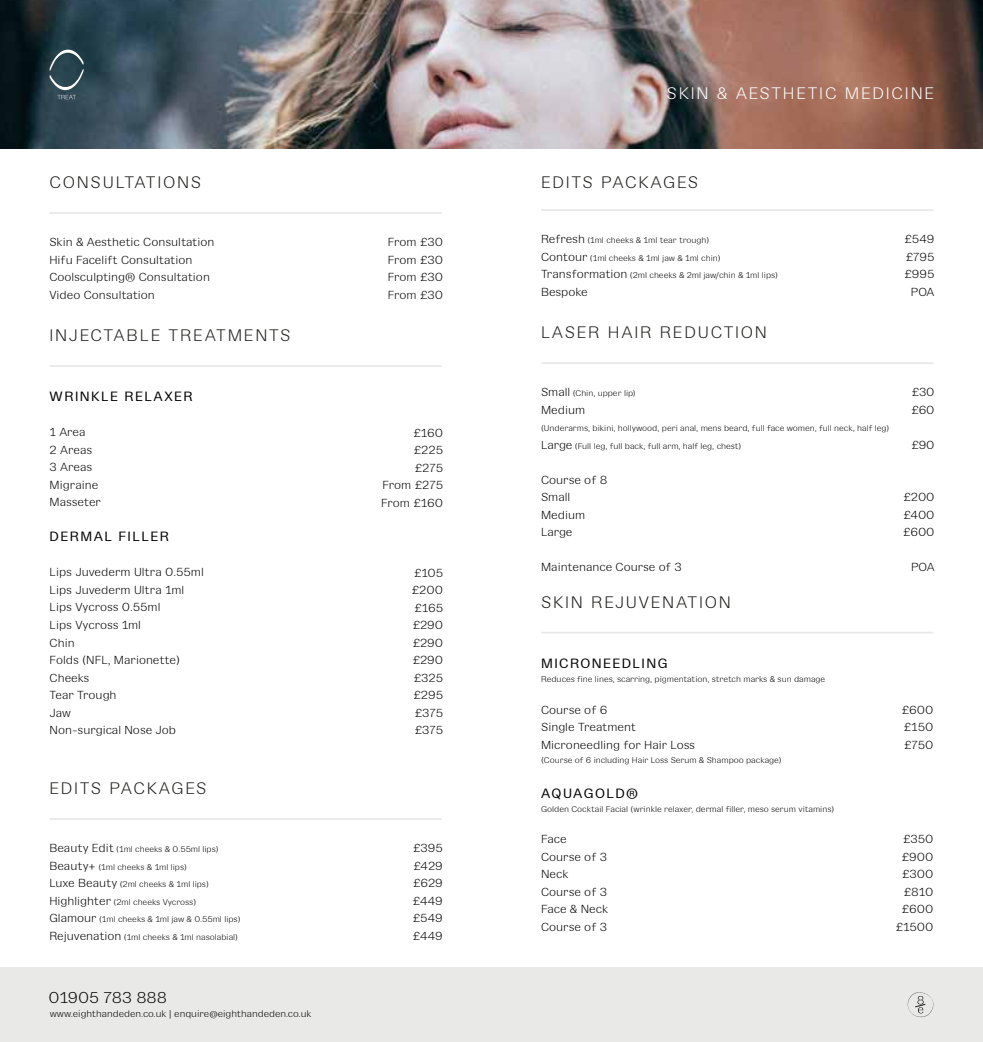
<style>
.page{position:relative;width:983px;height:1042px;background:#fff}
.page>*{position:absolute;margin:0;border:0;box-sizing:border-box;transform-origin:0 0}
.t1{font:300 17.5px "Gangster Grotesk";letter-spacing:.1em;color:#1d1d1b}
.t2{font:300 17.5px "Gangster Grotesk";letter-spacing:.1em;color:#fff}
.t3{font:300 16.45px "Gangster Grotesk";color:#010000}
.t4{font:14px "Gangster Grotesk";letter-spacing:.1em;color:#000}
.t5{font:300 12.25px/17.5px "Gangster Grotesk";color:#000}
.t6{font:300 9.97px "Gangster Grotesk";color:#010000}
.t7{font:300 8.75px/17.5px "Gangster Grotesk";color:#000}
.s1{font-size:12.25px}
</style>
<div class="page">
<img style="left:0;top:0;width:982px;height:149px">
<svg style="left:49px;top:49px;width:35px;height:50px"></svg>
<hr style="left:541px;top:362px;width:392px;height:2px;background:#e9e9e8">
<hr style="left:541px;top:632px;width:392px;height:1px;background:#e9e9e8">
<hr style="left:49px;top:365px;width:392px;height:2px;background:#e9e9e8">
<hr style="left:49px;top:818px;width:392px;height:2px;background:#e9e9e8">
<hr style="left:541px;top:209px;width:392px;height:2px;background:#e9e9e8">
<hr style="left:49px;top:212px;width:392px;height:2px;background:#e9e9e8">
<div style="left:0;top:967px;width:982px;height:75px;background:#e9e9e8"></div>
<svg style="left:907px;top:992px;width:27px;height:26px"></svg>
<h1 class="t2" style="left:666px;top:81px;width:269px">SKIN &amp; AESTHETIC MEDICINE</h1>
<h1 class="t1" style="left:49px;top:170px;width:153px">CONSULTATIONS</h1>
<h1 class="t1" style="left:541px;top:170px;width:159px">EDITS PACKAGES</h1>
<h3 class="t5" style="left:49px;top:232px;width:166px">Skin &amp; Aesthetic Consultation<br>Hifu Facelift Consultation<br>Coolsculpting® Consultation<br>Video Consultation</h3>
<h3 class="t5" style="left:387px;top:232px;width:57px;text-align:justify">From £30<br>From £30<br>From £30<br>From £30</h3>
<p class="t7" style="left:541px;top:231px;width:238px"><span class="s1">Refresh</span> (1ml cheeks &amp; 1ml tear trough)<br><span class="s1">Contour</span> (1ml cheeks &amp; 1ml jaw &amp; 1ml chin)<br><span class="s1">Transformation</span> (2ml cheeks &amp; 2ml jaw/chin &amp; 1ml lips)</p>
<h3 class="t5" style="left:541px;top:282px;width:48px">Bespoke</h3>
<h3 class="t5" style="left:903px;top:230px;width:32px;text-align:center">£549 £795 £995<br>POA</h3>
<h1 class="t1" style="left:49px;top:323px;width:243px">INJECTABLE TREATMENTS</h1>
<h1 class="t1" style="left:541px;top:320px;width:227px">LASER HAIR REDUCTION</h1>
<h3 class="t4" style="left:50px;top:386px;width:145px">WRINKLE RELAXER</h3>
<h3 class="t5" style="left:50px;top:423px;width:53px">1 Area<br>2 Areas<br>3 Areas<br>Migraine<br>Masseter</h3>
<h3 class="t4" style="left:50px;top:526px;width:121px">DERMAL FILLER</h3>
<h3 class="t5" style="left:50px;top:563px;width:156px">Lips Juvederm Ultra 0.55ml<br>Lips Juvederm Ultra 1ml<br>Lips Vycross 0.55ml<br>Lips Vycross 1ml<br>Chin<br>Folds (NFL, Marionette)<br>Cheeks<br>Tear Trough<br>Jaw<br>Non-surgical Nose Job</h3>
<h1 class="t1" style="left:49px;top:776px;width:159px">EDITS PACKAGES</h1>
<p class="t7" style="left:49px;top:840px;width:193px"><span class="s1">Beauty Edit</span> (1ml cheeks &amp; 0.55ml lips)<br><span class="s1">Beauty+</span> (1ml cheeks &amp; 1ml lips)<br><span class="s1">Luxe Beauty</span> (2ml cheeks &amp; 1ml lips)<br><span class="s1">Highlighter</span> (2ml cheeks Vycross)<br><span class="s1">Glamour</span> (1ml cheeks &amp; 1ml jaw &amp; 0.55ml lips)<br><span class="s1">Rejuvenation</span> (1ml cheeks &amp; 1ml nasolabial)</p>
<h3 class="t5" style="left:381px;top:423px;width:63px;text-align:right">£160 £225<br>£275<br>From £275<br>From £160</h3>
<h3 class="t5" style="left:411px;top:563px;width:33px;text-align:justify">£105 £200 £165 £290 £290 £290 £325 £295 £375 £375</h3>
<h3 class="t5" style="left:412px;top:838px;width:32px;text-align:justify">£395 £429 £629 £449 £549 £449</h3>
<p class="t7" style="left:541px;top:384px;width:96px"><span class="s1">Small</span> (Chin, upper lip)</p>
<h3 class="t5" style="left:541px;top:400px;width:46px">Medium</h3>
<p class="t7" style="left:541px;top:419px;width:349px">(Underarms, bikini, hollywood, peri anal, mens beard, full face women, full neck, half leg)<br><span class="s1">Large</span> (Full leg, full back, full arm, half leg, chest)</p>
<h3 class="t5" style="left:541px;top:470px;width:68px">Course of 8<br>Small<br>Medium<br>Large</h3>
<h3 class="t5" style="left:541px;top:558px;width:142px">Maintenance Course of 3</h3>
<h1 class="t1" style="left:541px;top:589px;width:191px">SKIN REJUVENATION</h1>
<h3 class="t5" style="left:910px;top:383px;width:25px">£30 £60</h3>
<h3 class="t5" style="left:910px;top:435px;width:25px">£90</h3>
<h3 class="t5" style="left:902px;top:488px;width:33px;text-align:justify">£200 £400 £600</h3>
<h3 class="t5" style="left:910px;top:558px;width:25px">POA</h3>
<h3 class="t4" style="left:541px;top:653px;width:128px">MICRONEEDLING</h3>
<p class="t7" style="left:541px;top:670px;width:285px">Reduces fine lines, scarring, pigmentation, stretch marks &amp; sun damage</p>
<h3 class="t5" style="left:541px;top:700px;width:155px">Course of 6<br>Single Treatment<br>Microneedling for Hair Loss</h3>
<p class="t7" style="left:541px;top:750px;width:242px">(Course of 6 including Hair Loss Serum &amp; Shampoo package)</p>
<h3 class="t4" style="left:541px;top:782px;width:98px">AQUAGOLD®</h3>
<p class="t7" style="left:541px;top:799px;width:294px">Golden Cocktail Facial (wrinkle relaxer, dermal filler, meso serum vitamins)</p>
<h3 class="t5" style="left:541px;top:829px;width:69px">Face<br>Course of 3<br>Neck<br>Course of 3<br>Face &amp; Neck<br>Course of 3</h3>
<h3 class="t5" style="left:901px;top:700px;width:33px;text-align:justify">£600 £150 £750</h3>
<h3 class="t5" style="left:895px;top:830px;width:39px;text-align:right">£350 £900 £300 £810 £600 £1500</h3>
<h2 class="t3" style="left:49px;top:986px;width:120px">01905 783 888</h2>
<p class="t6" style="left:50px;top:1007px;width:263px">www.eighthandeden.co.uk | enquire@eighthandeden.co.uk</p>
</div>
